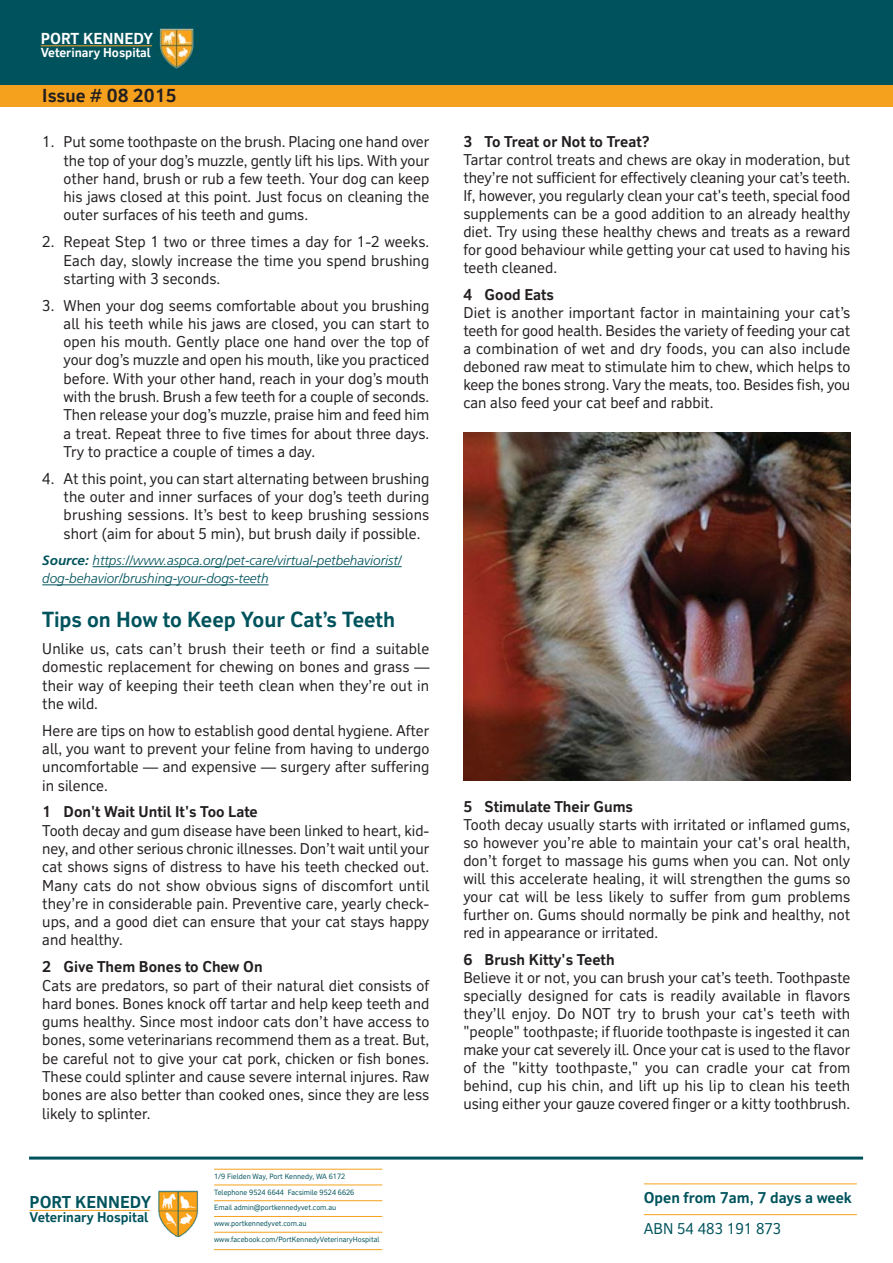
<style>
.page{position:relative;width:893px;height:1263px;background:#fff}
.page>*{position:absolute;margin:0;border:0;box-sizing:border-box;transform-origin:0 0}
.t1{font:700 21px "RT Vickerman";color:#00535c}
.t2{font:700 18px "RT Vickerman";color:#231f20}
.t3{font:700 16.5px "RT Vickerman";color:#00535c}
.t4{font:700 15.3px "RT Vickerman";color:#fff}
.t5{font:15px/18.3px "RT Vickerman";color:#231f20;text-align:justify}
.t6{font:700 15px "RT Vickerman";color:#231f20}
.t7{font:700 15px "RT Vickerman";color:#00535c}
.t8{font:15px "RT Vickerman";color:#00535c}
.t9{font:italic 300 13.5px/18.1px "Frutiger";color:#00535c}
.t10{font:700 13.5px "RT Vickerman";color:#00535c}
.t11{font:700 12.6px "RT Vickerman";color:#fff}
.t12{font:7.35px/15.8px "RT Vickerman";color:#00535c}
.s1{font-weight:700}
</style>
<div class="page">
<img style="left:158px;top:1190px;width:41px;height:48px">
<hr style="left:30px;top:1210px;width:120px;height:1px;background:#f6a11d">
<hr style="left:29px;top:1157px;width:834px;height:3px;background:#00535c">
<div style="left:0;top:0;width:892px;height:106px;background:#00535c"></div>
<div style="left:0;top:85px;width:892px;height:21px;background:#f6a11d"></div>
<hr style="left:41px;top:45px;width:111px;height:1px;background:#f6a11d">
<img style="left:152px;top:23px;width:45px;height:46px">
<hr style="left:92px;top:566px;width:310px;height:1px;background:#00535c">
<hr style="left:42px;top:585px;width:227px;height:1px;background:#00535c">
<hr style="left:214px;top:1169px;width:168px;height:1px;background:#f6a11d">
<hr style="left:214px;top:1185px;width:168px;height:1px;background:#f6a11d">
<hr style="left:214px;top:1200px;width:168px;height:1px;background:#f6a11d">
<hr style="left:214px;top:1216px;width:168px;height:1px;background:#f6a11d">
<hr style="left:214px;top:1232px;width:168px;height:1px;background:#f6a11d">
<hr style="left:214px;top:1249px;width:168px;height:1px;background:#f6a11d">
<hr style="left:644px;top:1184px;width:213px;height:1px;background:#f6a11d">
<hr style="left:644px;top:1214px;width:213px;height:1px;background:#f6a11d">
<img style="left:463px;top:432px;width:387px;height:348px">
<p class="t4" style="left:41px;top:33px;width:114px">PORT KENNEDY</p>
<p class="t11" style="left:41px;top:48px;width:112px">Veterinary Hospital</p>
<p class="t2" style="left:42px;top:89px;width:136px">Issue # 08 2015</p>
<p class="t5" style="left:64px;top:134px;width:367px;text-indent:-21px">1. Put some toothpaste on the brush. Placing one hand over the top of your dog’s muzzle, gently lift his lips. With your other hand, brush or rub a few teeth. Your dog can keep his jaws closed at this point. Just focus on cleaning the outer surfaces of his teeth and gums.</p>
<p class="t5" style="left:64px;top:234px;width:367px;text-indent:-21px">2. Repeat Step 1 two or three times a day for 1-2 weeks.<br>Each day, slowly increase the time you spend brushing starting with 3 seconds.</p>
<p class="t5" style="left:64px;top:297px;width:367px;text-indent:-21px">3. When your dog seems comfortable about you brushing all his teeth while his jaws are closed, you can start to open his mouth. Gently place one hand over the top of your dog’s muzzle and open his mouth, like you practiced before. With your other hand, reach in your dog’s mouth with the brush. Brush a few teeth for a couple of seconds.<br>Then release your dog’s muzzle, praise him and feed him a treat. Repeat three to five times for about three days.<br>Try to practice a couple of times a day.</p>
<p class="t5" style="left:64px;top:471px;width:367px;text-indent:-21px">4. At this point, you can start alternating between brushing the outer and inner surfaces of your dog’s teeth during brushing sessions. It’s best to keep brushing sessions short (aim for about 5 min), but brush daily if possible.</p>
<p class="t9" style="left:42px;top:553px;width:361px"><span class="s1">Source:</span> https://www.aspca.org/pet-care/virtual-petbehaviorist/ dog-behavior/brushing-your-dogs-teeth</p>
<h1 class="t1" style="left:42px;top:612px;width:354px">Tips on How to Keep Your Cat’s Teeth</h1>
<p class="t5" style="left:42px;top:641px;width:388px">Unlike us, cats can’t brush their teeth or find a suitable domestic replacement for chewing on bones and grass — their way of keeping their teeth clean when they’re out in the wild.</p>
<p class="t5" style="left:42px;top:723px;width:388px">Here are tips on how to establish good dental hygiene. After all, you want to prevent your feline from having to undergo uncomfortable — and expensive — surgery after suffering in silence.</p>
<p class="t6" style="left:42px;top:806px;width:217px">1 Don't Wait Until It's Too Late</p>
<p class="t5" style="left:42px;top:823px;width:388px">Tooth decay and gum disease have been linked to heart, kid&shy;ney, and other serious chronic illnesses. Don’t wait until your cat shows signs of distress to have his teeth checked out.<br>Many cats do not show obvious signs of discomfort until they’re in considerable pain. Preventive care, yearly check&shy;ups, and a good diet can ensure that your cat stays happy and healthy.</p>
<p class="t6" style="left:42px;top:961px;width:222px">2 Give Them Bones to Chew On</p>
<p class="t5" style="left:42px;top:977px;width:388px">Cats are predators, so part of their natural diet consists of hard bones. Bones knock off tartar and help keep teeth and gums healthy. Since most indoor cats don’t have access to bones, some veterinarians recommend them as a treat. But, be careful not to give your cat pork, chicken or fish bones.<br>These could splinter and cause severe internal injures. Raw bones are also better than cooked ones, since they are less likely to splinter.</p>
<p class="t3" style="left:30px;top:1196px;width:123px">PORT KENNEDY</p>
<p class="t10" style="left:30px;top:1212px;width:120px">Veterinary Hospital</p>
<p class="t12" style="left:214px;top:1169px;width:167px">1/9 Fielden Way, Port Kennedy, WA 6172<br>Telephone 9524 6644 Facsimile 9524 6626<br>Email admin@portkennedyvet.com.au www.portkennedyvet.com.au www.facebook.com/PortKennedyVeterinaryHospital</p>
<p class="t6" style="left:463px;top:136px;width:188px">3 To Treat or Not to Treat?</p>
<p class="t5" style="left:463px;top:152px;width:388px">Tartar control treats and chews are okay in moderation, but they’re not sufficient for effectively cleaning your cat’s teeth.<br>If, however, you regularly clean your cat's teeth, special food supplements can be a good addition to an already healthy diet. Try using these healthy chews and treats as a reward for good behaviour while getting your cat used to having his teeth cleaned.</p>
<p class="t6" style="left:463px;top:289px;width:92px">4 Good Eats</p>
<p class="t5" style="left:463px;top:305px;width:388px">Diet is another important factor in maintaining your cat’s teeth for good health. Besides the variety of feeding your cat a combination of wet and dry foods, you can also include deboned raw meat to stimulate him to chew, which helps to keep the bones strong. Vary the meats, too. Besides fish, you can also feed your cat beef and rabbit.</p>
<p class="t6" style="left:463px;top:801px;width:171px">5 Stimulate Their Gums</p>
<p class="t5" style="left:463px;top:817px;width:388px">Tooth decay usually starts with irritated or inflamed gums, so however you’re able to maintain your cat's oral health, don’t forget to massage his gums when you can. Not only will this accelerate healing, it will strengthen the gums so your cat will be less likely to suffer from gum problems further on. Gums should normally be pink and healthy, not red in appearance or irritated.</p>
<p class="t6" style="left:463px;top:954px;width:153px">6 Brush Kitty's Teeth</p>
<p class="t5" style="left:463px;top:970px;width:388px">Believe it or not, you can brush your cat’s teeth. Toothpaste specially designed for cats is readily available in flavors they’ll enjoy. Do NOT try to brush your cat's teeth with "people" toothpaste; if fluoride toothpaste is ingested it can make your cat severely ill. Once your cat is used to the flavor of the "kitty toothpaste," you can cradle your cat from behind, cup his chin, and lift up his lip to clean his teeth using either your gauze covered finger or a kitty toothbrush.</p>
<p class="t7" style="left:644px;top:1192px;width:210px">Open from 7am, 7 days a week</p>
<p class="t8" style="left:644px;top:1223px;width:139px">ABN 54 483 191 873</p>
</div>
